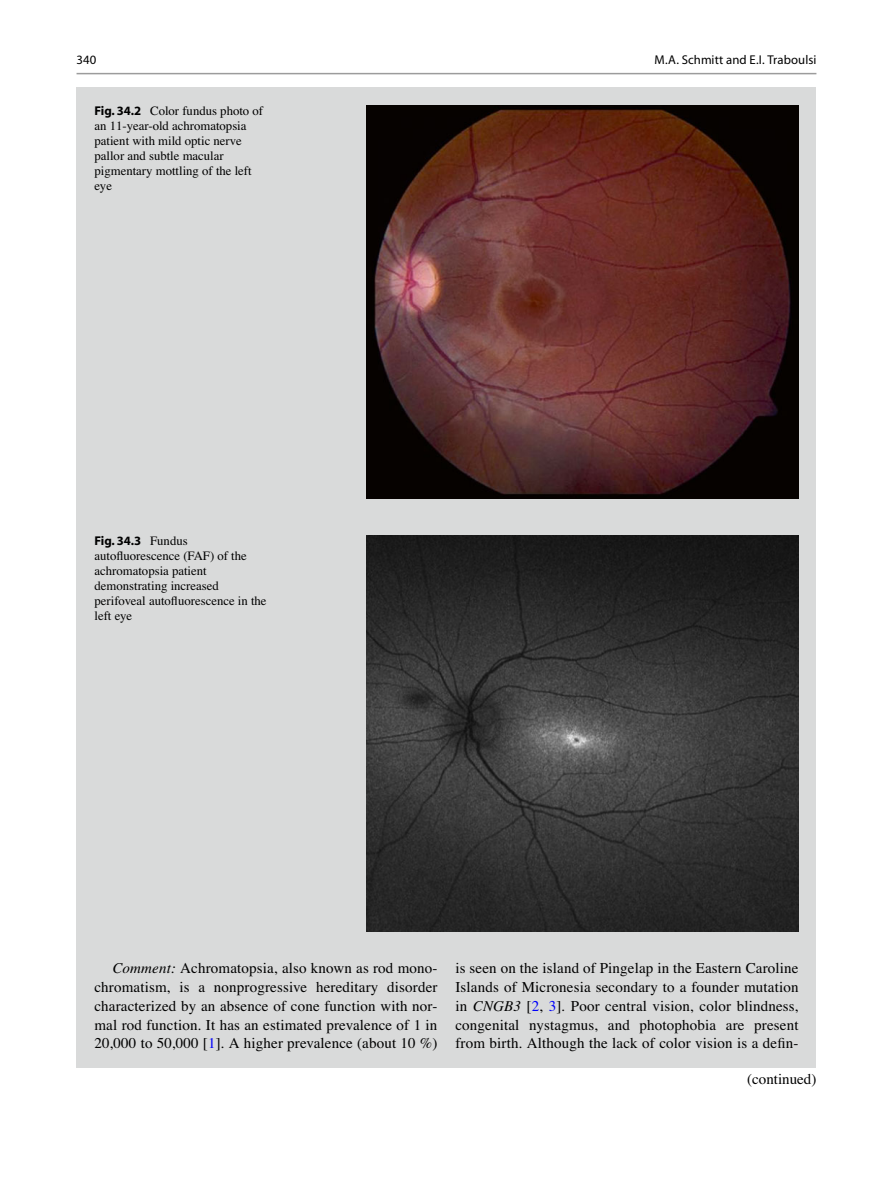
<style>
.page{position:relative;width:893px;height:1187px;background:#fff}
.page>*{position:absolute;margin:0;border:0;box-sizing:border-box;transform-origin:0 0}
.t1{font:15px/18.8px "Ktgjlw Times";letter-spacing:.01em;color:#000;text-align:justify}
.t2{font:12.75px/15px "Ktgjlw Times";color:#000}
.t3{font:12.75px "Jgswkb Myriad";letter-spacing:.005em;color:#000}
.t4{font:700 12.75px "Wvllxw Myriad";color:#000}
.s1{font-family:"Wvllxw Myriad";font-weight:700}
.s2{font-family:"Ktgjlw Times";font-weight:400}
.s3{font-family:"Rdfnks Times";font-style:italic}
.s4{color:#0000fa}
</style>
<div class="page">
<div style="left:77px;top:88px;width:739px;height:979px;background:#d9dada"></div>
<img style="left:366px;top:105px;width:432px;height:393px">
<img style="left:366px;top:535px;width:432px;height:396px">
<hr style="left:77px;top:73px;width:739px;height:1px;background:#9c9c9c">
<p class="t3" style="left:77px;top:55px;width:21px">340</p>
<p class="t2" style="left:95px;top:104px;width:170px"><span class="s1">Fig. 34.2</span> Color fundus photo of an 11-year-old achromatopsia patient with mild optic nerve pallor and subtle macular pigmentary mottling of the left eye</p>
<p class="t4" style="left:95px;top:536px;width:95px">Fig. 34.3 <span class="s2">Fundus</span></p>
<p class="t2" style="left:95px;top:549px;width:174px">autofluorescence (FAF) of the achromatopsia patient demonstrating increased perifoveal autofluorescence in the left eye</p>
<p class="t3" style="left:655px;top:55px;width:163px">M.A. Schmitt and E.I. Traboulsi</p>
<p class="t1" style="left:94px;top:960px;width:345px;text-indent:18px"><span class="s3">Comment:</span> Achromatopsia, also known as rod mono&shy;chromatism, is a nonprogressive hereditary disorder characterized by an absence of cone function with nor&shy;mal rod function. It has an estimated prevalence of 1 in 20,000 to 50,000 [ <span class="s4">1</span> ]. A higher prevalence (about 10 %)</p>
<p class="t1" style="left:455px;top:960px;width:345px">is seen on the island of Pingelap in the Eastern Caroline Islands of Micronesia secondary to a founder mutation in <span class="s3">CNGB3</span> [ <span class="s4">2</span> , <span class="s4">3</span> ]. Poor central vision, color blindness, congenital nystagmus, and photophobia are present from birth. Although the lack of color vision is a defin-</p>
<p class="t1" style="left:747px;top:1071px;width:71px">(continued)</p>
</div>
